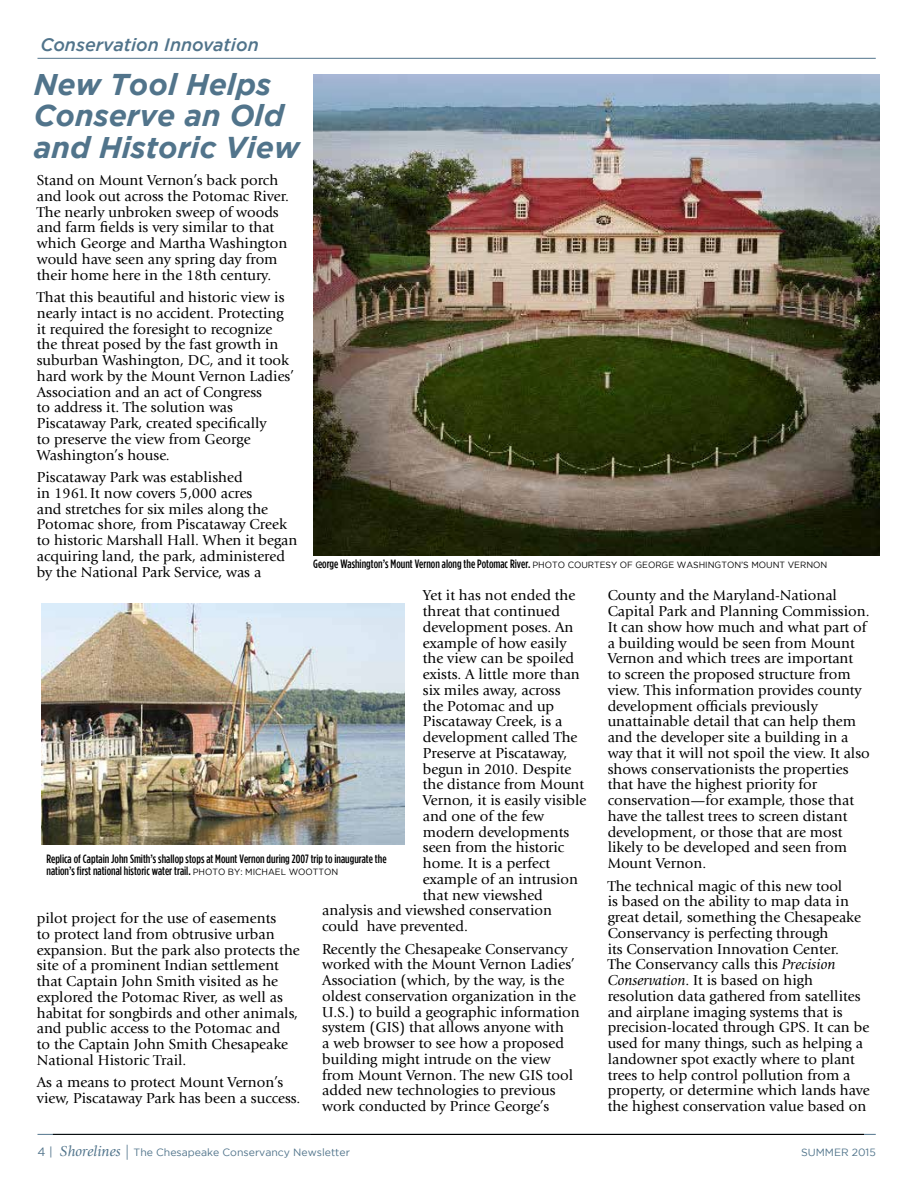
<style>
.page{position:relative;width:918px;height:1188px;background:#fff}
.page>*{position:absolute;margin:0;border:0;box-sizing:border-box;transform-origin:0 0}
.t1{font:italic 700 30px/31.5px "Gotham";color:#51748b}
.t2{font:italic 500 18px "Gotham";color:#51748b}
.t3{font:15px/15.8px "Giovanni";color:#000}
.t4{font:500 condensed 12px/12px "Gotham";color:#000}
.t5{font:10.5px "Gotham";color:#51748b}
.s1{font-weight:400;font-stretch:normal;font-size:9px}
.s2{font-style:italic}
.s3{font-size:12px}
.s4{font-family:"Giovanni";font-style:italic;font-size:15px}
</style>
<div class="page">
<hr style="left:38px;top:1134px;width:838px;height:1px;background:#51748b">
<hr style="left:38px;top:58px;width:838px;height:1px;background:#51748b">
<hr style="left:53px;top:1134px;width:811px;height:1px;background:#000">
<img style="left:42px;top:603px;width:363px;height:242px">
<img style="left:313px;top:74px;width:567px;height:482px">
<p class="t2" style="left:40px;top:34px;width:220px">Conservation Innovation</p>
<h1 class="t1" style="left:34px;top:68px;width:267px">New Tool Helps<br>Conserve an Old and Historic View</h1>
<p class="t3" style="left:37px;top:173px;width:254px">Stand on Mount Vernon’s back porch and look out across the Potomac River.<br>The nearly unbroken sweep of woods and farm fields is very similar to that which George and Martha Washington would have seen any spring day from their home here in the 18th century.</p>
<p class="t3" style="left:37px;top:290px;width:258px">That this beautiful and historic view is nearly intact is no accident. Protecting it required the foresight to recognize the threat posed by the fast growth in suburban Washington, DC, and it took hard work by the Mount Vernon Ladies’ Association and an act of Congress<br>to address it. The solution was Piscataway Park, created specifically<br>to preserve the view from George Washington’s house.</p>
<p class="t3" style="left:37px;top:470px;width:262px">Piscataway Park was established<br>in 1961. It now covers 5,000 acres<br>and stretches for six miles along the Potomac shore, from Piscataway Creek to historic Marshall Hall. When it began acquiring land, the park, administered by the National Park Service, was a</p>
<p class="t4" style="left:313px;top:557px;width:516px">George Washington’s Mount Vernon along the Potomac River. <span class="s1">PHOTO COURTESY OF GEORGE WASHINGTON’S MOUNT VERNON</span></p>
<p class="t3" style="left:423px;top:588px;width:154px">Yet it has not ended the</p>
<p class="t3" style="left:423px;top:603px;width:139px">threat that continued</p>
<p class="t3" style="left:423px;top:619px;width:152px">development poses. An</p>
<p class="t3" style="left:423px;top:635px;width:145px">example of how easily</p>
<p class="t3" style="left:423px;top:651px;width:153px">the view can be spoiled</p>
<p class="t3" style="left:423px;top:666px;width:158px">exists. A little more than</p>
<p class="t3" style="left:423px;top:682px;width:139px">six miles away, across</p>
<p class="t3" style="left:423px;top:698px;width:133px">the Potomac and up</p>
<p class="t3" style="left:423px;top:714px;width:141px">Piscataway Creek, is a</p>
<p class="t3" style="left:423px;top:729px;width:156px">development called The</p>
<p class="t3" style="left:423px;top:745px;width:146px">Preserve at Piscataway,</p>
<p class="t3" style="left:423px;top:761px;width:150px">begun in 2010. Despite</p>
<p class="t3" style="left:423px;top:777px;width:163px">the distance from Mount</p>
<p class="t3" style="left:423px;top:792px;width:165px">Vernon, it is easily visible</p>
<p class="t3" style="left:423px;top:808px;width:123px">and one of the few</p>
<p class="t3" style="left:423px;top:824px;width:148px">modern developments</p>
<p class="t3" style="left:423px;top:840px;width:143px">seen from the historic</p>
<p class="t3" style="left:423px;top:855px;width:129px">home. It is a perfect</p>
<p class="t3" style="left:423px;top:871px;width:157px">example of an intrusion</p>
<p class="t3" style="left:423px;top:887px;width:122px">that new viewshed</p>
<p class="t3" style="left:322px;top:903px;width:231px">analysis and viewshed conservation</p>
<p class="t3" style="left:322px;top:918px;width:147px">could have prevented.</p>
<p class="t3" style="left:322px;top:941px;width:259px">Recently the Chesapeake Conservancy worked with the Mount Vernon Ladies’ Association (which, by the way, is the oldest conservation organization in the U.S.) to build a geographic information system (GIS) that allows anyone with<br>a web browser to see how a proposed building might intrude on the view from Mount Vernon. The new GIS tool added new technologies to previous work conducted by Prince George’s</p>
<p class="t4" style="left:46px;top:852px;width:342px">Replica of Captain John Smith’s shallop stops at Mount Vernon during 2007 trip to inaugurate the nation’s first national historic water trail. <span class="s1">PHOTO BY: MICHAEL WOOTTON</span></p>
<p class="t3" style="left:37px;top:911px;width:265px">pilot project for the use of easements<br>to protect land from obtrusive urban expansion. But the park also protects the site of a prominent Indian settlement that Captain John Smith visited as he explored the Potomac River, as well as habitat for songbirds and other animals, and public access to the Potomac and<br>to the Captain John Smith Chesapeake National Historic Trail.</p>
<p class="t3" style="left:37px;top:1075px;width:265px">As a means to protect Mount Vernon’s view, Piscataway Park has been a success.</p>
<p class="t3" style="left:608px;top:588px;width:264px">County and the Maryland-National Capital Park and Planning Commission.<br>It can show how much and what part of a building would be seen from Mount Vernon and which trees are important to screen the proposed structure from view. This information provides county development officials previously unattainable detail that can help them and the developer site a building in a way that it will not spoil the view. It also shows conservationists the properties that have the highest priority for conservation—for example, those that have the tallest trees to screen distant development, or those that are most likely to be developed and seen from Mount Vernon.</p>
<p class="t3" style="left:608px;top:878px;width:263px">The technical magic of this new tool<br>is based on the ability to map data in great detail, something the Chesapeake Conservancy is perfecting through<br>its Conservation Innovation Center.<br>The Conservancy calls this <span class="s2">Precision Conservation</span>. It is based on high resolution data gathered from satellites and airplane imaging systems that is precision-located through GPS. It can be used for many things, such as helping a landowner spot exactly where to plant trees to help control pollution from a property, or determine which lands have the highest conservation value based on</p>
<p class="t5" style="left:38px;top:1146px;width:314px"><span class="s3">4 |</span> <span class="s4">Shorelines |</span> The Chesapeake Conservancy Newsletter</p>
<p class="t5" style="left:801px;top:1146px;width:76px">SUMMER 2015</p>
</div>
